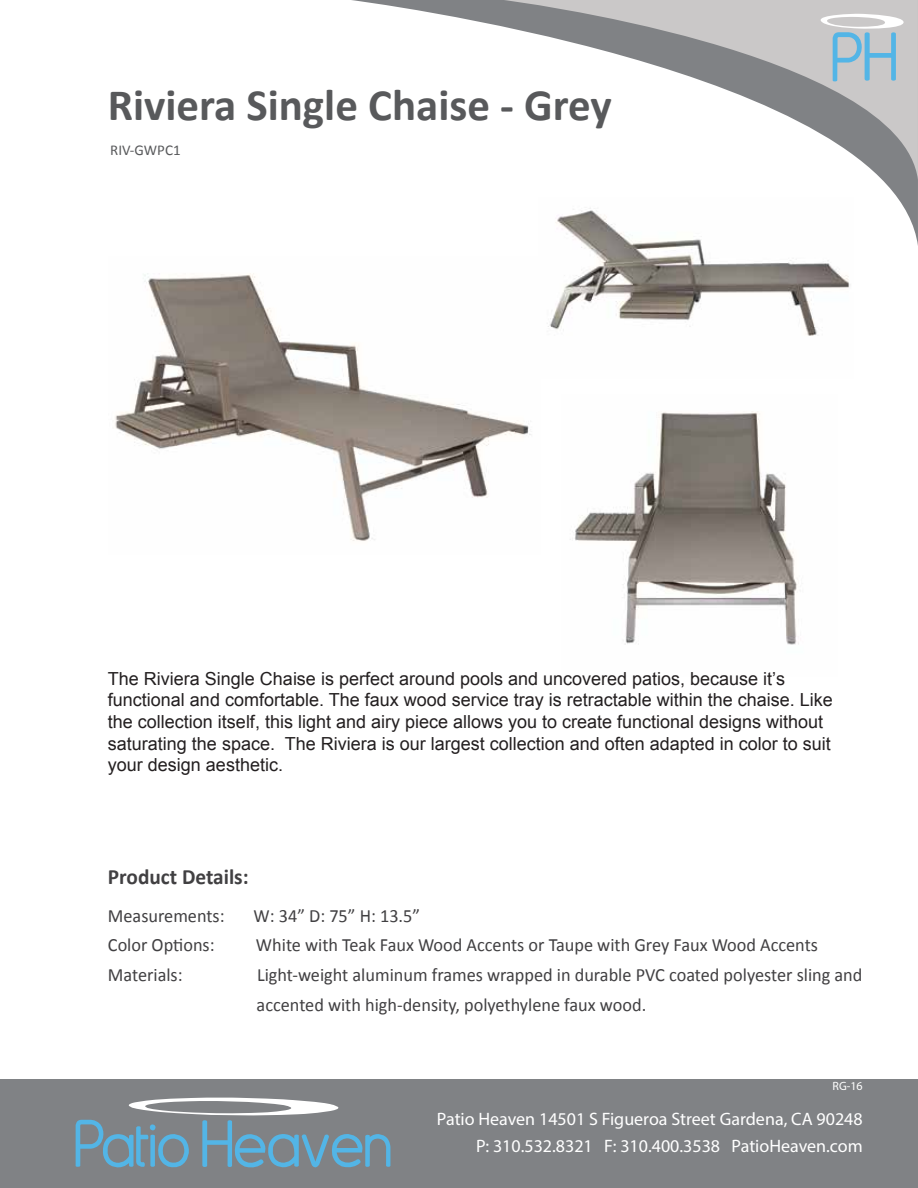
<style>
.page{position:relative;width:918px;height:1188px;background:#fff}
.page>*{position:absolute;margin:0;border:0;box-sizing:border-box;transform-origin:0 0}
.t1{font:700 45px "Calibri";color:#58595b}
.t2{font:700 21.9px "Calibri";color:#414042}
.t3{font:18.75px/29.7px "Calibri";color:#414042}
.t4{font:18px/21.6px "Arial";color:#231f20}
.t5{font:18px/27px "Myriad Pro";color:#fff;text-align:right}
.t6{font:15px "Calibri";color:#58595b}
.t7{font:12px "Myriad Pro";color:#fff}
</style>
<div class="page">
<img style="left:570px;top:411px;width:229px;height:234px">
<svg style="left:352px;top:0;width:566px;height:246px"></svg>
<svg style="left:504px;top:0;width:414px;height:180px"></svg>
<div style="left:0;top:1080px;width:918px;height:108px;background:#808285"></div>
<svg style="left:818px;top:14px;width:86px;height:68px;background:#b8c9d2"></svg>
<svg style="left:76px;top:1097px;width:314px;height:71px"></svg>
<img style="left:115px;top:273px;width:416px;height:268px">
<img style="left:538px;top:198px;width:316px;height:138px">
<h1 class="t1" style="left:108px;top:77px;width:506px">Riviera Single Chaise - Grey</h1>
<p class="t6" style="left:110px;top:140px;width:72px">RIV-GWPC1</p>
<p class="t4" style="left:108px;top:668px;width:727px">The Riviera Single Chaise is perfect around pools and uncovered patios, because it’s functional and comfortable. The faux wood service tray is retractable within the chaise. Like the collection itself, this light and airy piece allows you to create functional designs without saturating the space. The Riviera is our largest collection and often adapted in color to suit your design aesthetic.</p>
<p class="t2" style="left:108px;top:863px;width:142px">Product Details:</p>
<p class="t3" style="left:108px;top:900px;width:118px">Measurements:</p>
<p class="t3" style="left:254px;top:900px;width:168px">W: 34” D: 75” H: 13.5”</p>
<p class="t3" style="left:108px;top:930px;width:108px">Color Options:</p>
<p class="t3" style="left:256px;top:930px;width:564px">White with Teak Faux Wood Accents or Taupe with Grey Faux Wood Accents</p>
<p class="t3" style="left:108px;top:960px;width:76px">Materials:</p>
<p class="t3" style="left:257px;top:960px;width:607px">Light-weight aluminum frames wrapped in durable PVC coated polyester sling and accented with high-density, polyethylene faux wood.</p>
<p class="t7" style="left:833px;top:1079px;width:32px">RG-16</p>
<p class="t5" style="left:437px;top:1106px;width:427px">Patio Heaven 14501 S Figueroa Street Gardena, CA 90248<br>P: 310.532.8321 F: 310.400.3538 PatioHeaven.com</p>
</div>
